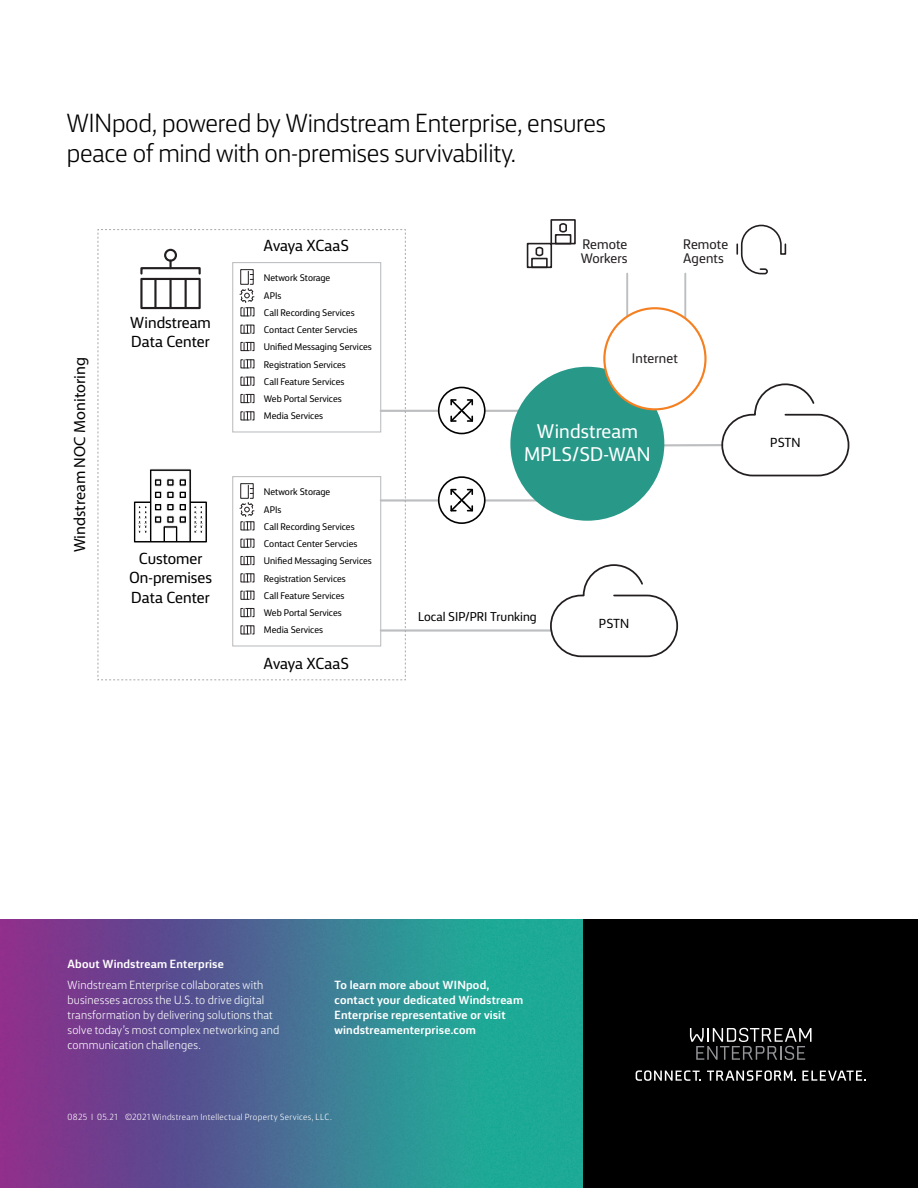
<style>
.page{position:relative;width:918px;height:1188px;background:#fff}
.page>*{position:absolute;margin:0;border:0;box-sizing:border-box;transform-origin:0 0}
.t1{font:300 26.4px/29.4px "FS Silas Sans";letter-spacing:-.01em;color:#000}
.t2{font:20.1px/22.6px "FS Silas Sans";letter-spacing:.005em;color:#fff;text-align:center}
.t3{font:16.2px/19.4px "FS Silas Sans";color:#000;text-align:center}
.t4{font:16.2px "Myriad Pro";color:#000}
.t5{font:13.95px/14.9px "FS Silas Sans";letter-spacing:.005em;color:#231f20}
.t6{font:13.2px "FS Silas Sans";color:#000}
.t7{font:12.9px "FS Silas Sans";color:#000}
.t8{font:300 12px/15px "FS Silas Sans";letter-spacing:.015em;color:#fff}
.t9{font:700 12px/15px "FS Silas Sans";letter-spacing:.015em;color:#fff}
.t10{font:9.75px/17.2px "FS Silas Sans";color:#000}
.t11{font:300 9px "FS Silas Sans";letter-spacing:.035em;color:#fff}
</style>
<div class="page">
<img style="left:0;top:919px;width:584px;height:269px">
<div style="left:584px;top:919px;width:334px;height:269px;background:#000"></div>
<svg style="left:690px;top:1028px;width:122px;height:32px"></svg>
<svg style="left:636px;top:1070px;width:65px;height:11px"></svg>
<svg style="left:707px;top:1070px;width:89px;height:11px"></svg>
<svg style="left:802px;top:1071px;width:64px;height:10px"></svg>
<hr style="left:381px;top:410px;width:194px;height:2px;background:#bcbec0">
<hr style="left:381px;top:629px;width:170px;height:3px;background:#bcbec0">
<hr style="left:381px;top:499px;width:194px;height:3px;background:#bcbec0">
<hr style="left:626px;top:274px;width:2px;height:48px;background:#bcbec0">
<hr style="left:684px;top:274px;width:2px;height:48px;background:#bcbec0">
<hr style="left:652px;top:444px;width:70px;height:2px;background:#bcbec0">
<div style="left:510px;top:367px;width:154px;height:154px;background:#289989;border-radius:50%"></div>
<div style="left:604px;top:308px;width:101px;height:101px;background:#fff;border-radius:50%"></div>
<div style="left:603px;top:307px;width:104px;height:103px;border:2px solid #f48022;border-radius:50%"></div>
<svg style="left:549px;top:564px;width:130px;height:94px"></svg>
<svg style="left:736px;top:224px;width:51px;height:51px"></svg>
<div style="left:527px;top:243px;width:25px;height:25px;border:2px solid #231f20"></div>
<div style="left:531px;top:258px;width:17px;height:10px;border:2px solid #231f20"></div>
<svg style="left:535px;top:247px;width:9px;height:9px"></svg>
<div style="left:550px;top:219px;width:26px;height:25px;border:2px solid #231f20"></div>
<div style="left:555px;top:234px;width:16px;height:10px;border:2px solid #231f20"></div>
<svg style="left:559px;top:223px;width:8px;height:9px"></svg>
<div style="left:439px;top:477px;width:46px;height:46px;background:#fff;border-radius:50%"></div>
<div style="left:438px;top:476px;width:48px;height:48px;border:2px solid #000;border-radius:50%"></div>
<svg style="left:450px;top:488px;width:24px;height:24px"></svg>
<div style="left:439px;top:387px;width:46px;height:47px;background:#fff;border-radius:50%"></div>
<div style="left:438px;top:387px;width:48px;height:47px;border:2px solid #000;border-radius:50%"></div>
<svg style="left:450px;top:399px;width:24px;height:23px"></svg>
<svg style="left:720px;top:383px;width:130px;height:94px"></svg>
<svg style="left:97px;top:229px;width:309px;height:452px"></svg>
<h1 class="t1" style="left:67px;top:107px;width:541px">WINpod, powered by Windstream Enterprise, ensures peace of mind with on-premises survivability.</h1>
<h3 class="t4" style="left:70px;top:552px;width:197px;rotate:-90deg">Windstream NOC Monitoring</h3>
<h3 class="t3" style="left:130px;top:311px;width:82px;text-align:left">Windstream<br>Data Center</h3>
<h3 class="t3" style="left:129px;top:547px;width:84px">Customer<br>On-premises<br>Data Center</h3>
<h3 class="t3" style="left:264px;top:235px;width:87px">Avaya XCaaS</h3>
<p class="t10" style="left:264px;top:269px;width:109px">Network Storage<br>APIs<br>Call Recording Services<br>Contact Center Servcies<br>Unified Messaging Services<br>Registration Services<br>Call Feature Services<br>Web Portal Services<br>Media Services</p>
<p class="t10" style="left:264px;top:483px;width:109px">Network Storage<br>APIs<br>Call Recording Services<br>Contact Center Servcies<br>Unified Messaging Services<br>Registration Services<br>Call Feature Services<br>Web Portal Services<br>Media Services</p>
<h3 class="t3" style="left:264px;top:652px;width:87px">Avaya XCaaS</h3>
<h3 class="t5" style="left:581px;top:235px;width:48px">Remote<br>Workers</h3>
<h3 class="t5" style="left:683px;top:235px;width:47px">Remote<br>Agents</h3>
<h3 class="t5" style="left:632px;top:350px;width:47px">Internet</h3>
<h2 class="t2" style="left:524px;top:418px;width:128px">Windstream<br>MPLS/SD-WAN</h2>
<h3 class="t7" style="left:418px;top:607px;width:120px">Local SIP/PRI Trunking</h3>
<h3 class="t6" style="left:599px;top:613px;width:32px">PSTN</h3>
<h3 class="t6" style="left:770px;top:432px;width:32px">PSTN</h3>
<p class="t9" style="left:68px;top:955px;width:158px">About Windstream Enterprise</p>
<p class="t8" style="left:68px;top:977px;width:213px">Windstream Enterprise collaborates with businesses across the U.S. to drive digital transformation by delivering solutions that solve today’s most complex networking and communication challenges.</p>
<p class="t9" style="left:334px;top:977px;width:190px">To learn more about WINpod, contact your dedicated Windstream<br>Enterprise representative or visit windstreamenterprise.com</p>
<p class="t11" style="left:68px;top:1111px;width:266px">0825 I 05.21 ©2021 Windstream Intellectual Property Services, LLC.</p>
</div>
